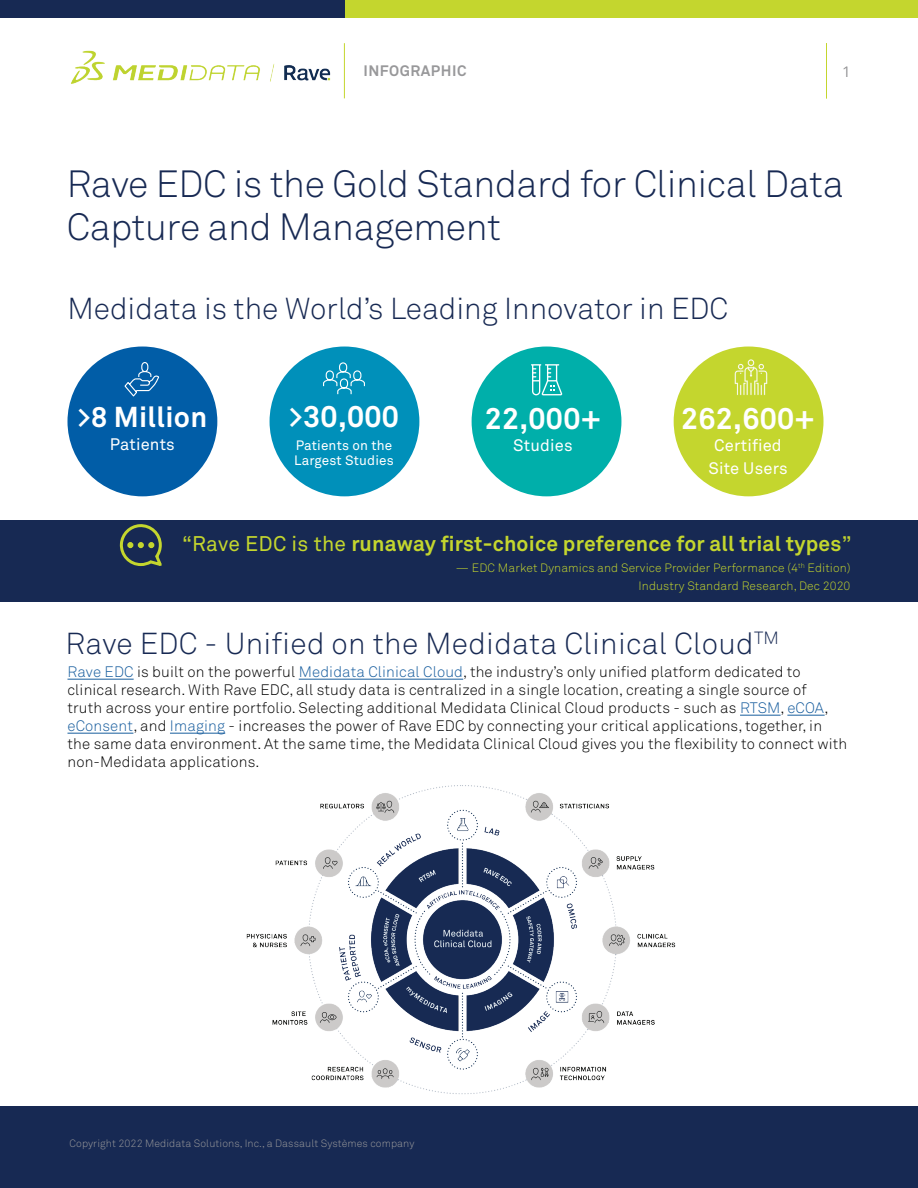
<style>
.page{position:relative;width:918px;height:1188px;background:#fff}
.page>*{position:absolute;margin:0;border:0;box-sizing:border-box;transform-origin:0 0}
.t1{font:300 37.5px/43.5px "Akkurat Std";letter-spacing:-.01em;color:#172953}
.t2{font:300 30px "Akkurat Std";color:#172953}
.t3{font:700 30px "Akkurat Std";letter-spacing:.01em;color:#fff}
.t4{font:700 28.5px "Akkurat Std";letter-spacing:.01em;color:#fff}
.t5{font:700 21px "Akkurat Std";letter-spacing:.01em;color:#c4d62e}
.t6{font:16.5px/22.5px "Akkurat Std";letter-spacing:.01em;color:#fff;text-align:center}
.t7{font:300 15px/18px "Akkurat Std";letter-spacing:.01em;color:#000}
.t8{font:700 15px "Akkurat Std";letter-spacing:.035em;color:#98989a}
.t9{font:300 15px "Akkurat Std";color:#98989a}
.t10{font:13.5px/15px "Akkurat Std";letter-spacing:.01em;color:#fff}
.t11{font:300 12px/18px "Akkurat Std";letter-spacing:.01em;color:#c4d62e;text-align:right}
.t12{font:300 10.5px "Akkurat Std";letter-spacing:.01em;color:#98989a}
.s1{font-weight:400}
.s2{color:#175d9e}
</style>
<div class="page">
<hr style="left:826px;top:43px;width:1px;height:55px;background:#c4d62e">
<hr style="left:344px;top:43px;width:1px;height:55px;background:#c4d62e">
<img style="left:71px;top:50px;width:260px;height:34px">
<div style="left:0;top:1106px;width:918px;height:82px;background:#172953"></div>
<hr style="left:68px;top:679px;width:66px;height:1px;background:#175d9e">
<hr style="left:299px;top:679px;width:164px;height:1px;background:#175d9e">
<hr style="left:740px;top:715px;width:41px;height:1px;background:#175d9e">
<hr style="left:787px;top:715px;width:38px;height:1px;background:#175d9e">
<hr style="left:68px;top:733px;width:65px;height:1px;background:#175d9e">
<hr style="left:170px;top:733px;width:55px;height:1px;background:#175d9e">
<img style="left:246px;top:785px;width:430px;height:309px">
<div style="left:345px;top:0;width:573px;height:17px;background:#c4d62e"></div>
<div style="left:0;top:0;width:345px;height:17px;background:#172953"></div>
<div style="left:67px;top:347px;width:150px;height:149px;background:#015da7;border-radius:50%"></div>
<div style="left:270px;top:347px;width:149px;height:149px;background:#0090ba;border-radius:50%"></div>
<div style="left:472px;top:347px;width:149px;height:149px;background:#00afaa;border-radius:50%"></div>
<div style="left:674px;top:347px;width:150px;height:149px;background:#c4d62e;border-radius:50%"></div>
<svg style="left:124px;top:362px;width:36px;height:35px"></svg>
<svg style="left:531px;top:364px;width:31px;height:31px"></svg>
<svg style="left:323px;top:362px;width:42px;height:33px"></svg>
<div style="left:0;top:520px;width:918px;height:82px;background:#172953"></div>
<svg style="left:119px;top:524px;width:43px;height:42px"></svg>
<img style="left:734px;top:359px;width:34px;height:37px">
<p class="t8" style="left:363px;top:62px;width:105px">INFOGRAPHIC</p>
<p class="t9" style="left:842px;top:63px;width:10px">1</p>
<h1 class="t1" style="left:67px;top:162px;width:779px">Rave EDC is the Gold Standard for Clinical Data<br>Capture and Management</h1>
<h2 class="t2" style="left:68px;top:290px;width:662px">Medidata is the World’s Leading Innovator in EDC</h2>
<h3 class="t4" style="left:78px;top:400px;width:131px">&gt;8 Million</h3>
<p class="t6" style="left:110px;top:433px;width:67px">Patients</p>
<h2 class="t3" style="left:289px;top:398px;width:112px">&gt;30,000</h2>
<p class="t10" style="left:294px;top:437px;width:101px">Patients on the<br>Largest Studies</p>
<h2 class="t3" style="left:485px;top:399px;width:118px">22,000+</h2>
<p class="t6" style="left:513px;top:434px;width:61px">Studies</p>
<h2 class="t3" style="left:681px;top:399px;width:135px">262,600+</h2>
<p class="t6" style="left:708px;top:434px;width:81px">Certified<br>Site Users</p>
<h3 class="t5" style="left:182px;top:531px;width:671px"><span class="s1">“Rave EDC is the</span> runaway first-choice preference for all trial types<span class="s1">”</span></h3>
<p class="t11" style="left:456px;top:559px;width:396px">— EDC Market Dynamics and Service Provider Performance (4<sup>th</sup> Edition)<br>Industry Standard Research, Dec 2020</p>
<h2 class="t2" style="left:66px;top:625px;width:715px">Rave EDC - Unified on the Medidata Clinical Cloud<sup>TM</sup></h2>
<p class="t7" style="left:68px;top:663px;width:781px"><span class="s2">Rave EDC</span> is built on the powerful <span class="s2">Medidata Clinical Cloud</span>, the industry’s only unified platform dedicated to clinical research. With Rave EDC, all study data is centralized in a single location, creating a single source of<br>truth across your entire portfolio. Selecting additional Medidata Clinical Cloud products - such as <span class="s2">RTSM</span>, <span class="s2">eCOA</span>, <span class="s2">eConsent</span>, and <span class="s2">Imaging</span> - increases the power of Rave EDC by connecting your critical applications, together, in the same data environment. At the same time, the Medidata Clinical Cloud gives you the flexibility to connect with non-Medidata applications.</p>
<p class="t12" style="left:70px;top:1137px;width:346px">Copyright 2022 Medidata Solutions, Inc., a Dassault Systèmes company</p>
</div>
